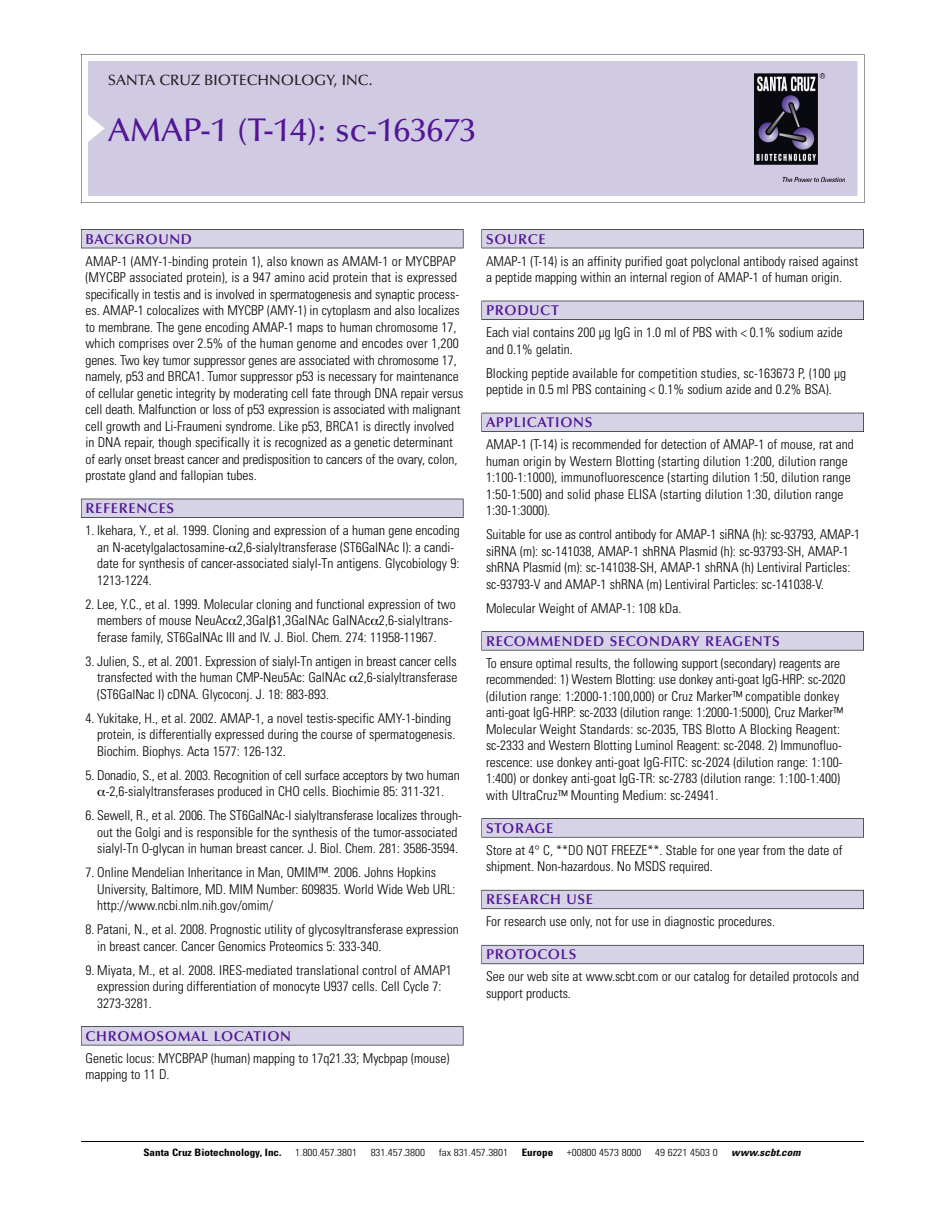
<style>
.page{position:relative;width:945px;height:1215px;background:#fff}
.page>*{position:absolute;margin:0;border:0;box-sizing:border-box;transform-origin:0 0}
.t1{font:500 33px "Optima";color:#511695}
.t2{font:500 15px "Optima";color:#231f20}
.t3{font:600 14.25px "Optima";letter-spacing:.05em;color:#511695}
.t4{font:300 condensed 13.5px/16.5px "Univers";color:#000}
.t5{font:300 condensed 10.2px "Univers";color:#000;scale:1.1 1}
.t6{font:700 condensed 10.2px "Univers";color:#000;scale:1.1 1}
.t7{font:italic 700 condensed 10.2px "Univers";letter-spacing:.005em;color:#000;scale:1.1 1}
</style>
<div class="page">
<svg style="left:81px;top:54px;width:783px;height:149px"></svg>
<div style="left:88px;top:61px;width:769px;height:135px;background:#d1cae3"></div>
<img style="left:755px;top:74px;width:90px;height:108px">
<div style="left:81px;top:229px;width:382px;height:19px;background:#525156"></div>
<div style="left:81px;top:230px;width:382px;height:18px;background:#d7d3e7"></div>
<div style="left:81px;top:499px;width:382px;height:19px;background:#515055"></div>
<div style="left:81px;top:499px;width:382px;height:18px;background:#d7d3e7"></div>
<div style="left:81px;top:1026px;width:382px;height:19px;background:#545357"></div>
<div style="left:81px;top:1027px;width:382px;height:18px;background:#d7d3e7"></div>
<div style="left:482px;top:229px;width:382px;height:19px;background:#525156"></div>
<div style="left:482px;top:230px;width:381px;height:18px;background:#d7d3e7"></div>
<div style="left:482px;top:301px;width:382px;height:19px;background:#515055"></div>
<div style="left:482px;top:301px;width:381px;height:18px;background:#d7d3e7"></div>
<div style="left:482px;top:413px;width:382px;height:19px;background:#525158"></div>
<div style="left:482px;top:413px;width:381px;height:18px;background:#d7d3e7"></div>
<div style="left:482px;top:631px;width:382px;height:19px;background:#575759"></div>
<div style="left:482px;top:632px;width:381px;height:18px;background:#d7d3e7"></div>
<svg style="left:482px;top:818px;width:382px;height:20px"></svg>
<div style="left:482px;top:819px;width:381px;height:18px;background:#d7d3e7"></div>
<div style="left:482px;top:890px;width:382px;height:19px;background:#66646e"></div>
<div style="left:482px;top:890px;width:381px;height:18px;background:#d7d3e7"></div>
<div style="left:482px;top:945px;width:382px;height:19px;background:#66646d"></div>
<div style="left:482px;top:946px;width:381px;height:18px;background:#d7d3e7"></div>
<hr style="left:81px;top:1141px;width:783px;height:1px;background:#000">
<p class="t2" style="left:108px;top:74px;width:266px">SANTA CRUZ BIOTECHNOLOGY, INC.</p>
<h1 class="t1" style="left:108px;top:117px;width:370px">AMAP-1 (T-14): sc-163673</h1>
<p class="t3" style="left:86px;top:233px;width:108px">BACKGROUND</p>
<p class="t4" style="left:86px;top:254px;width:379px">AMAP-1 (AMY-1-binding protein 1), also known as AMAM-1 or MYCBPAP (MYCBP associated protein), is a 947 amino acid protein that is expressed specifically in testis and is involved in spermatogenesis and synaptic process&shy;es. AMAP-1 colocalizes with MYCBP (AMY-1) in cytoplasm and also localizes to membrane. The gene encoding AMAP-1 maps to human chromosome 17, which comprises over 2.5% of the human genome and encodes over 1,200 genes. Two key tumor suppressor genes are associated with chromosome 17, namely, p53 and BRCA1. Tumor suppressor p53 is necessary for maintenance of cellular genetic integrity by moderating cell fate through DNA repair versus cell death. Malfunction or loss of p53 expression is associated with malignant cell growth and Li-Fraumeni syndrome. Like p53, BRCA1 is directly involved in DNA repair, though specifically it is recognized as a genetic determinant of early onset breast cancer and predisposition to cancers of the ovary, colon, prostate gland and fallopian tubes.</p>
<p class="t3" style="left:86px;top:503px;width:90px">REFERENCES</p>
<p class="t4" style="left:97px;top:523px;width:364px;text-indent:-12px">1. Ikehara, Y., et al. 1999. Cloning and expression of a human gene encoding an N-acetylgalactosamine- 2,6-sialyltransferase (ST6GalNAc I): a candi&shy;date for synthesis of cancer-associated sialyl-Tn antigens. Glycobiology 9:<br>1213-1224.</p>
<p class="t4" style="left:97px;top:597px;width:360px;text-indent:-12px">2. Lee, Y.C., et al. 1999. Molecular cloning and functional expression of two members of mouse NeuAc 2,3Gal 1,3GalNAc GalNAc 2,6-sialyltrans&shy;ferase family, ST6GalNAc III and IV. J. Biol. Chem. 274: 11958-11967.</p>
<p class="t4" style="left:97px;top:654px;width:362px;text-align:justify;text-indent:-12px">3. Julien, S., et al. 2001. Expression of sialyl-Tn antigen in breast cancer cells transfected with the human CMP-Neu5Ac: GalNAc 2,6-sialyltransferase (ST6GalNac I) cDNA. Glycoconj. J. 18: 883-893.</p>
<p class="t4" style="left:97px;top:711px;width:360px;text-indent:-12px">4. Yukitake, H., et al. 2002. AMAP-1, a novel testis-specific AMY-1-binding protein, is differentially expressed during the course of spermatogenesis.<br>Biochim. Biophys. Acta 1577: 126-132.</p>
<p class="t4" style="left:86px;top:768px;width:376px;text-align:center">5. Donadio, S., et al. 2003. Recognition of cell surface acceptors by two human -2,6-sialyltransferases produced in CHO cells. Biochimie 85: 311-321.</p>
<p class="t4" style="left:86px;top:808px;width:378px;text-align:center">6. Sewell, R., et al. 2006. The ST6GalNAc-I sialyltransferase localizes through&shy;out the Golgi and is responsible for the synthesis of the tumor-associated sialyl-Tn O-glycan in human breast cancer. J. Biol. Chem. 281: 3586-3594.</p>
<p class="t4" style="left:97px;top:865px;width:360px;text-indent:-12px">7. Online Mendelian Inheritance in Man, OMIM™. 2006. Johns Hopkins<br>University, Baltimore, MD. MIM Number: 609835. World Wide Web URL: http://www.ncbi.nlm.nih.gov/omim/</p>
<p class="t4" style="left:97px;top:922px;width:363px;text-indent:-12px">8. Patani, N., et al. 2008. Prognostic utility of glycosyltransferase expression in breast cancer. Cancer Genomics Proteomics 5: 333-340.</p>
<p class="t4" style="left:97px;top:963px;width:356px;text-indent:-12px">9. Miyata, M., et al. 2008. IRES-mediated translational control of AMAP1 expression during differentiation of monocyte U937 cells. Cell Cycle 7:<br>3273-3281.</p>
<p class="t3" style="left:86px;top:1030px;width:207px">CHROMOSOMAL LOCATION</p>
<p class="t4" style="left:86px;top:1051px;width:365px">Genetic locus: MYCBPAP (human) mapping to 17q21.33; Mycbpap (mouse) mapping to 11 D.</p>
<p class="t3" style="left:486px;top:233px;width:61px">SOURCE</p>
<p class="t4" style="left:486px;top:254px;width:374px">AMAP-1 (T-14) is an affinity purified goat polyclonal antibody raised against a peptide mapping within an internal region of AMAP-1 of human origin.</p>
<p class="t3" style="left:486px;top:305px;width:74px">PRODUCT</p>
<p class="t4" style="left:486px;top:325px;width:358px">Each vial contains 200 µg IgG in 1.0 ml of PBS with &lt; 0.1% sodium azide and 0.1% gelatin.</p>
<p class="t4" style="left:486px;top:366px;width:362px">Blocking peptide available for competition studies, sc-163673 P, (100 µg peptide in 0.5 ml PBS containing &lt; 0.1% sodium azide and 0.2% BSA).</p>
<p class="t3" style="left:486px;top:417px;width:108px">APPLICATIONS</p>
<p class="t4" style="left:486px;top:437px;width:369px">AMAP-1 (T-14) is recommended for detection of AMAP-1 of mouse, rat and human origin by Western Blotting (starting dilution 1:200, dilution range 1:100-1:1000), immunofluorescence (starting dilution 1:50, dilution range 1:50-1:500) and solid phase ELISA (starting dilution 1:30, dilution range 1:30-1:3000).</p>
<p class="t4" style="left:486px;top:527px;width:376px">Suitable for use as control antibody for AMAP-1 siRNA (h): sc-93793, AMAP-1 siRNA (m): sc-141038, AMAP-1 shRNA Plasmid (h): sc-93793-SH, AMAP-1 shRNA Plasmid (m): sc-141038-SH, AMAP-1 shRNA (h) Lentiviral Particles: sc-93793-V and AMAP-1 shRNA (m) Lentiviral Particles: sc-141038-V.</p>
<p class="t4" style="left:486px;top:601px;width:197px">Molecular Weight of AMAP-1: 108 kDa.</p>
<p class="t3" style="left:486px;top:635px;width:295px">RECOMMENDED SECONDARY REAGENTS</p>
<p class="t4" style="left:486px;top:656px;width:361px">To ensure optimal results, the following support (secondary) reagents are recommended: 1) Western Blotting: use donkey anti-goat IgG-HRP: sc-2020 (dilution range: 1:2000-1:100,000) or Cruz Marker™ compatible donkey anti-goat IgG-HRP: sc-2033 (dilution range: 1:2000-1:5000), Cruz Marker™ Molecular Weight Standards: sc-2035, TBS Blotto A Blocking Reagent: sc-2333 and Western Blotting Luminol Reagent: sc-2048. 2) Immunofluo&shy;rescence: use donkey anti-goat IgG-FITC: sc-2024 (dilution range: 1:100- 1:400) or donkey anti-goat IgG-TR: sc-2783 (dilution range: 1:100-1:400) with UltraCruz™ Mounting Medium: sc-24941.</p>
<p class="t3" style="left:486px;top:822px;width:69px">STORAGE</p>
<p class="t4" style="left:486px;top:843px;width:358px">Store at 4° C, **DO NOT FREEZE**. Stable for one year from the date of shipment. Non-hazardous. No MSDS required.</p>
<p class="t3" style="left:486px;top:894px;width:109px">RESEARCH USE</p>
<p class="t4" style="left:486px;top:914px;width:290px">For research use only, not for use in diagnostic procedures.</p>
<p class="t3" style="left:486px;top:949px;width:92px">PROTOCOLS</p>
<p class="t4" style="left:486px;top:970px;width:375px">See our web site at www.scbt.com or our catalog for detailed protocols and support products.</p>
<p class="t6" style="left:143px;top:1148px;width:127px">Santa Cruz Biotechnology, Inc.</p>
<p class="t5" style="left:295px;top:1148px;width:58px">1.800.457.3801</p>
<p class="t5" style="left:371px;top:1148px;width:51px">831.457.3800</p>
<p class="t5" style="left:439px;top:1148px;width:65px">fax 831.457.3801</p>
<p class="t6" style="left:522px;top:1148px;width:30px">Europe</p>
<p class="t5" style="left:567px;top:1148px;width:69px">+00800 4573 8000</p>
<p class="t5" style="left:655px;top:1148px;width:58px">49 6221 4503 0</p>
<p class="t7" style="left:731px;top:1148px;width:64px">www.scbt.com</p>
</div>
